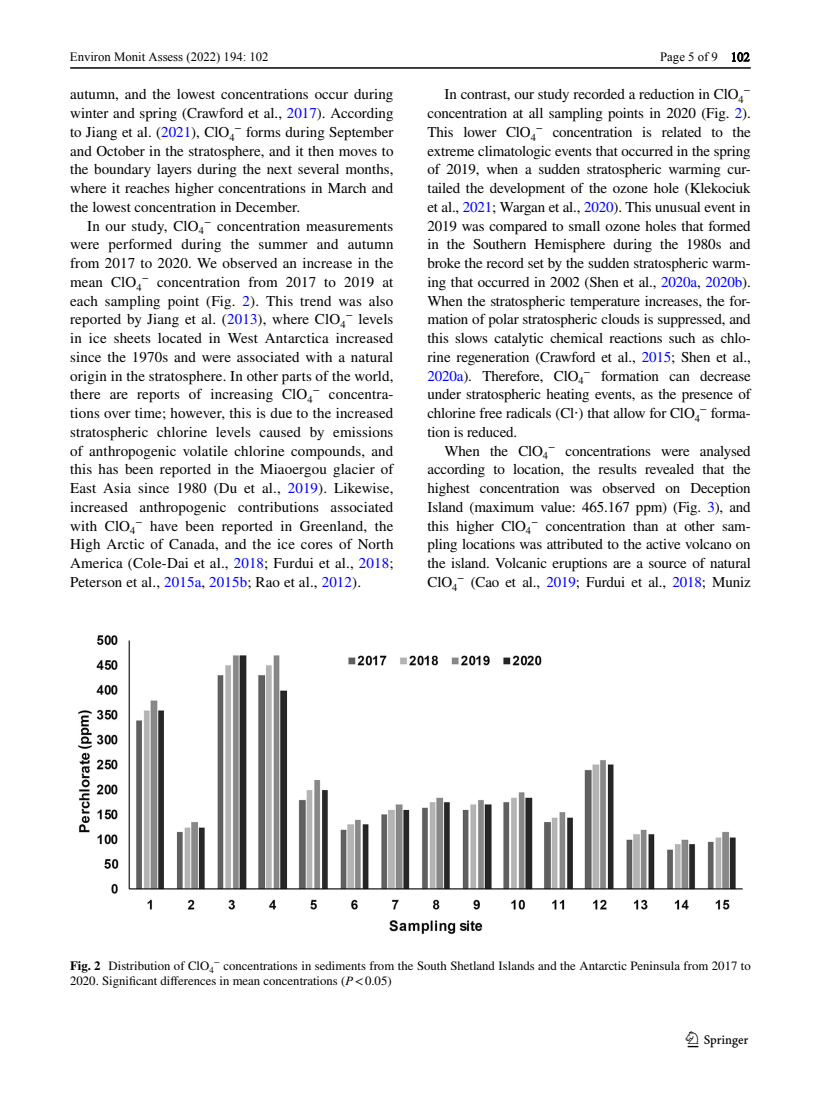
<style>
.page{position:relative;width:821px;height:1106px;background:#fff}
.page>*{position:absolute;margin:0;border:0;box-sizing:border-box;transform-origin:0 0}
.t1{font:22.5px "Springnew Regular 3";color:#000}
.t2{font:15px/18.8px "STIX";letter-spacing:-.01em;color:#000;text-align:justify}
.t3{font:12.75px/15px "STIX";color:#000}
.t4{font:12.75px "Times New Roman";color:#000}
.t5{font:10.5px "STIX";color:#000}
.s1{color:#00f}
.s2{font-family:"Code 2000"}
.s3{font-weight:700}
.s4{font-style:italic}
</style>
<div class="page">
<hr style="left:70px;top:67px;width:680px;height:2px;background:#000">
<img style="left:78px;top:635px;width:665px;height:299px">
<p class="t4" style="left:70px;top:52px;width:200px">Environ Monit Assess (2022) 194: 102</p>
<p class="t4" style="left:660px;top:52px;width:91px">Page 5 of 9 102</p>
<p class="t2" style="left:70px;top:86px;width:325px">autumn, and the lowest concentrations occur during winter and spring (Crawford et al., <span class="s1">2017</span>). According to Jiang et al. (<span class="s1">2021</span>), ClO<sub>4</sub><sup>−</sup> forms during September and October in the stratosphere, and it then moves to the boundary layers during the next several months, where it reaches higher concentrations in March and the lowest concentration in December.</p>
<p class="t2" style="left:70px;top:217px;width:325px;text-indent:17px">In our study, ClO<sub>4</sub><sup>−</sup> concentration measurements were performed during the summer and autumn from 2017 to 2020. We observed an increase in the mean ClO<sub>4</sub><sup>−</sup> concentration from 2017 to 2019 at each sampling point (Fig. <span class="s1">2</span>). This trend was also reported by Jiang et al. (<span class="s1">2013</span>), where ClO<sub>4</sub><sup>−</sup> levels in ice sheets located in West Antarctica increased since the 1970s and were associated with a natural origin in the stratosphere. In other parts of the world, there are reports of increasing ClO<sub>4</sub><sup>−</sup> concentra&shy;tions over time; however, this is due to the increased stratospheric chlorine levels caused by emissions of anthropogenic volatile chlorine compounds, and this has been reported in the Miaoergou glacier of East Asia since 1980 (Du et al., <span class="s1">2019</span>). Likewise, increased anthropogenic contributions associated with ClO<sub>4</sub><sup>−</sup> have been reported in Greenland, the High Arctic of Canada, and the ice cores of North America (Cole-Dai et al., <span class="s1">2018</span>; Furdui et al., <span class="s1">2018</span>; Peterson et al., <span class="s1">2015a</span>, <span class="s1">2015b</span>; Rao et al., <span class="s1">2012</span>).</p>
<p class="t2" style="left:444px;top:86px;width:301px">In contrast, our study recorded a reduction in ClO<sub>4</sub></p>
<p class="t5" style="left:743px;top:82px;width:9px">−</p>
<p class="t2" style="left:427px;top:105px;width:325px">concentration at all sampling points in 2020 (Fig. <span class="s1">2</span>).<br>This lower ClO<sub>4</sub><sup>−</sup> concentration is related to the extreme climatologic events that occurred in the spring of 2019, when a sudden stratospheric warming cur&shy;tailed the development of the ozone hole (Klekociuk et al., <span class="s1">2021</span>; Wargan et al., <span class="s1">2020</span>). This unusual event in 2019 was compared to small ozone holes that formed in the Southern Hemisphere during the 1980s and broke the record set by the sudden stratospheric warm&shy;ing that occurred in 2002 (Shen et al., <span class="s1">2020a</span>, <span class="s1">2020b</span>).<br>When the stratospheric temperature increases, the for&shy;mation of polar stratospheric clouds is suppressed, and this slows catalytic chemical reactions such as chlo&shy;rine regeneration (Crawford et al., <span class="s1">2015</span>; Shen et al., <span class="s1">2020a</span>). Therefore, ClO<sub>4</sub><sup>−</sup> formation can decrease under stratospheric heating events, as the presence of chlorine free radicals (Cl<span class="s2">⋅</span>) that allow for ClO<sub>4</sub><sup>−</sup> forma&shy;tion is reduced.</p>
<p class="t2" style="left:427px;top:442px;width:325px;text-indent:17px">When the ClO<sub>4</sub><sup>−</sup> concentrations were analysed according to location, the results revealed that the highest concentration was observed on Deception Island (maximum value: 465.167 ppm) (Fig. <span class="s1">3</span>), and this higher ClO<sub>4</sub><sup>−</sup> concentration than at other sam&shy;pling locations was attributed to the active volcano on the island. Volcanic eruptions are a source of natural ClO<sub>4</sub><sup>−</sup> (Cao et al., <span class="s1">2019</span>; Furdui et al., <span class="s1">2018</span>; Muniz</p>
<p class="t3" style="left:70px;top:959px;width:682px"><span class="s3">Fig. 2</span> Distribution of ClO<sub>4</sub><sup>−</sup> concentrations in sediments from the South Shetland Islands and the Antarctic Peninsula from 2017 to<br>2020. Significant differences in mean concentrations (<span class="s4">P</span>&lt;0.05)</p>
<h1 class="t1" style="left:687px;top:1031px;width:62px">1 3</h1>
</div>
